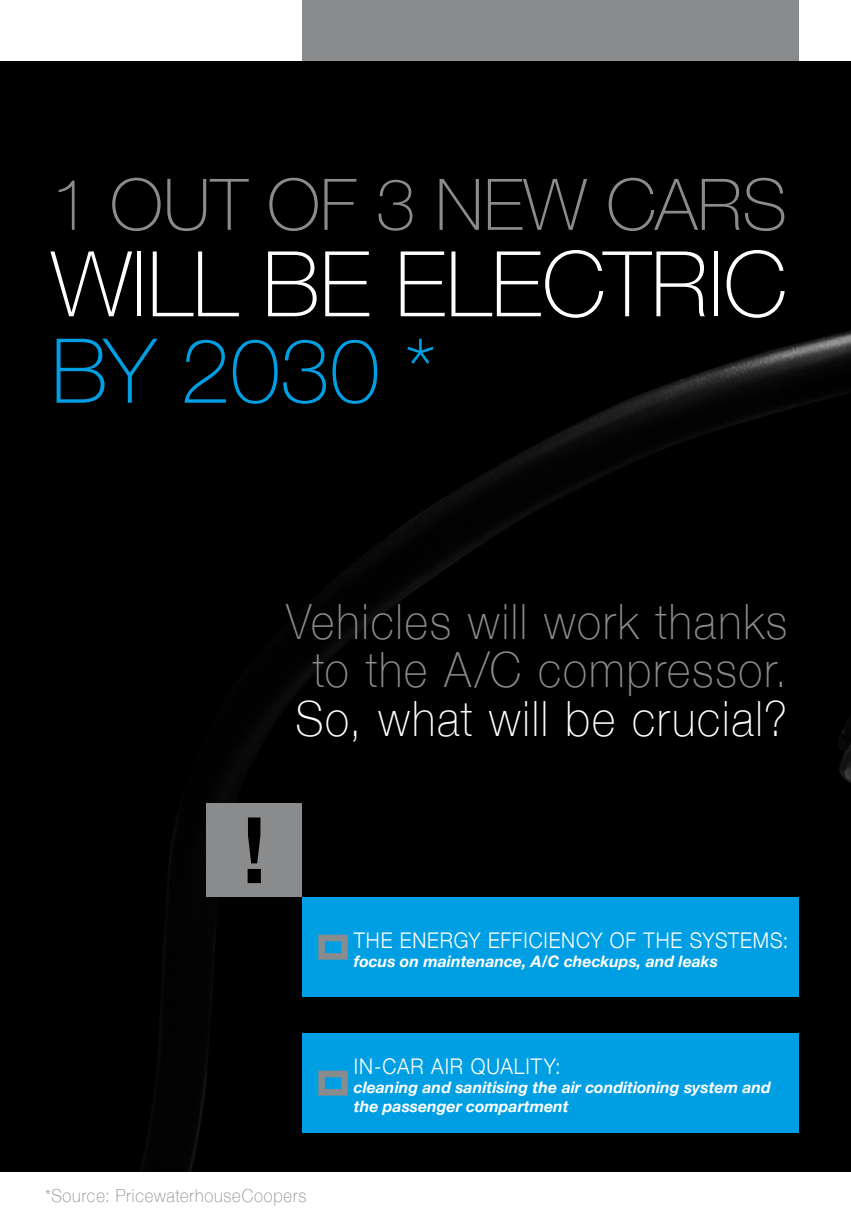
<style>
.page{position:relative;width:851px;height:1221px;background:#fff}
.page>*{position:absolute;margin:0;border:0;box-sizing:border-box;transform-origin:0 0}
.t1{font:100 90.75px "Helvetica Neue";color:#fff}
.t2{font:100 89.55px "Helvetica Neue";color:#009fe3}
.t3{font:100 71.25px "Helvetica Neue";color:#898b8d}
.t4{font:100 48.6px/48.6px "Helvetica Neue";letter-spacing:.04em;color:#898b8d;text-align:center;scale:.92 1}
.t5{font:100 48.6px "Helvetica Neue";letter-spacing:.04em;color:#fff;scale:.92 1}
.t6{font:300 21.6px "Helvetica Neue";letter-spacing:.045em;color:#fff;scale:.92 1}
.t7{font:100 18px "Helvetica Neue";letter-spacing:.05em;color:#8b8b8e;scale:.92 1}
.t8{font:italic 700 15.9px/19px "Helvetica Neue";color:#fff}
</style>
<div class="page">
<div style="left:0;top:61px;width:850px;height:1109px;background:#000"></div>
<div style="left:206px;top:803px;width:96px;height:93px;background:#898b8d"></div>
<svg style="left:247px;top:817px;width:14px;height:66px"></svg>
<div style="left:302px;top:897px;width:497px;height:100px;background:#009fe3"></div>
<div style="left:302px;top:1033px;width:497px;height:99px;background:#009fe3"></div>
<div style="left:302px;top:0;width:497px;height:61px;background:#898b8d"></div>
<svg style="left:318px;top:934px;width:30px;height:25px"></svg>
<svg style="left:318px;top:1070px;width:30px;height:25px"></svg>
<h3 class="t3" style="left:51px;top:150px;width:737px">1 OUT OF 3 NEW CARS</h3>
<h1 class="t1" style="left:51px;top:215px;width:737px">WILL BE ELECTRIC</h1>
<h2 class="t2" style="left:51px;top:303px;width:387px">BY 2030 *</h2>
<h3 class="t4" style="left:286px;top:595px;width:545px">Vehicles will work thanks to the A/C compressor.</h3>
<h3 class="t5" style="left:295px;top:681px;width:536px">So, what will be crucial?</h3>
<h3 class="t6" style="left:354px;top:922px;width:473px">THE ENERGY EFFICIENCY OF THE SYSTEMS:</h3>
<p class="t8" style="left:354px;top:952px;width:365px">focus on maintenance, A/C checkups, and leaks</p>
<p class="t7" style="left:45px;top:1182px;width:286px">*Source: PricewaterhouseCoopers</p>
<h3 class="t6" style="left:354px;top:1048px;width:226px">IN-CAR AIR QUALITY:</h3>
<p class="t8" style="left:354px;top:1078px;width:418px">cleaning and sanitising the air conditioning system and the passenger compartment</p>
</div>
